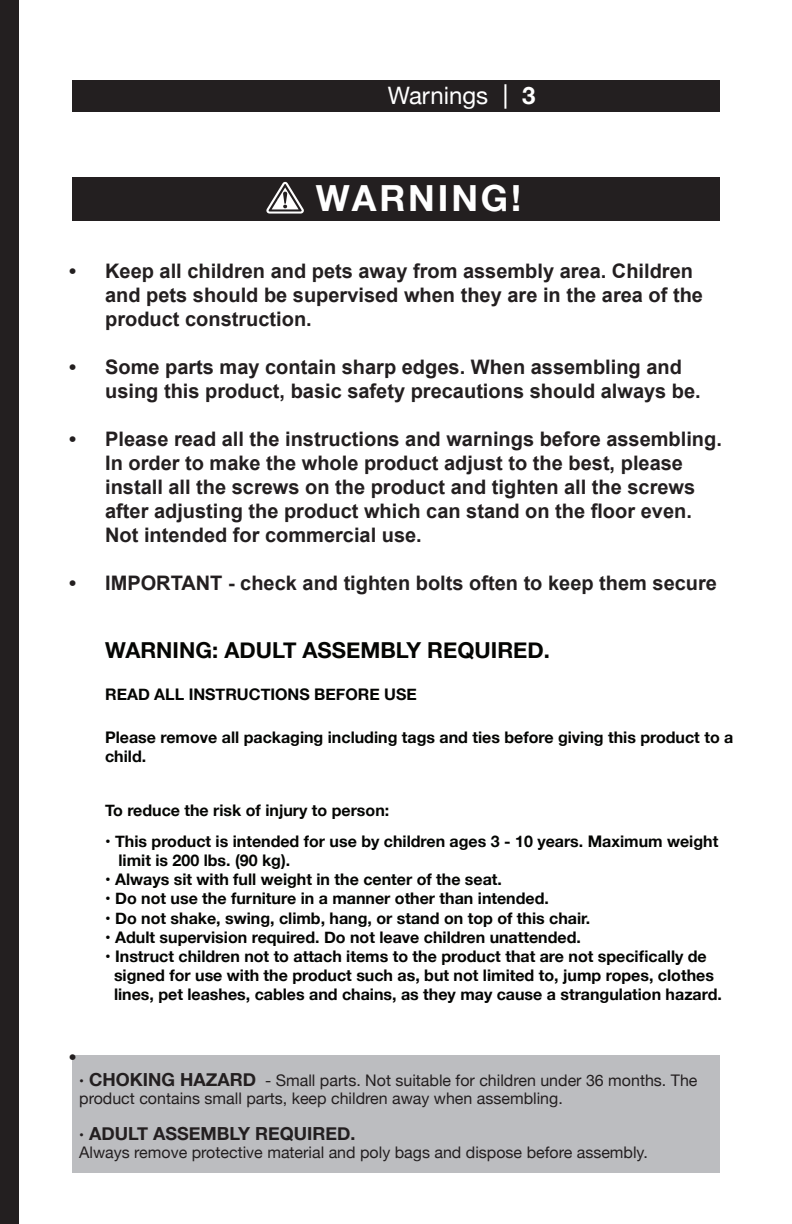
<style>
.page{position:relative;width:792px;height:1224px;background:#fff}
.page>*{position:absolute;margin:0;border:0;box-sizing:border-box;transform-origin:0 0}
.t1{font:700 36px "Helvetica Neue";letter-spacing:.08em;color:#fff}
.t2{font:24px "Helvetica Neue";color:#fff}
.t3{font:700 24px "Helvetica Neue";color:#fff}
.t4{font:700 22px "Helvetica Neue";color:#040503}
.t5{font:700 20px/24px "Arial";color:#231f20}
.t6{font:700 18px "Helvetica Neue";color:#231f20}
.t7{font:700 16px/19.2px "Helvetica Neue";color:#040503}
.t8{font:16px/18px "Helvetica Neue";color:#231f20}
.s1{font-weight:700;font-size:18px}
</style>
<div class="page">
<div style="left:72px;top:81px;width:648px;height:31px;background:#231f20"></div>
<hr style="left:504px;top:84px;width:2px;height:25px;background:#fff">
<div style="left:0;top:0;width:19px;height:1224px;background:#231f20"></div>
<div style="left:72px;top:1056px;width:648px;height:117px;background:#bcbdc0"></div>
<div style="left:72px;top:177px;width:648px;height:43px;background:#231f20"></div>
<svg style="left:266px;top:182px;width:38px;height:32px"></svg>
<p class="t2" style="left:388px;top:78px;width:102px">Warnings</p>
<h2 class="t3" style="left:522px;top:77px;width:15px">3</h2>
<p class="t1" style="left:316px;top:170px;width:207px">WARNING!</p>
<p class="t5" style="left:105px;top:260px;width:599px;text-indent:-36px">• Keep all children and pets away from assembly area. Children and pets should be supervised when they are in the area of the product construction.</p>
<p class="t5" style="left:105px;top:356px;width:597px;text-indent:-36px">• Some parts may contain sharp edges. When assembling and using this product, basic safety precautions should always be.</p>
<p class="t5" style="left:105px;top:428px;width:618px;text-indent:-36px">• Please read all the instructions and warnings before assembling.<br>In order to make the whole product adjust to the best, please install all the screws on the product and tighten all the screws after adjusting the product which can stand on the floor even.<br>Not intended for commercial use.</p>
<p class="t5" style="left:69px;top:572px;width:649px">• IMPORTANT - check and tighten bolts often to keep them secure</p>
<p class="t4" style="left:105px;top:633px;width:446px">WARNING: ADULT ASSEMBLY REQUIRED.</p>
<p class="t7" style="left:105px;top:686px;width:313px">READ ALL INSTRUCTIONS BEFORE USE</p>
<p class="t7" style="left:105px;top:728px;width:630px">Please remove all packaging including tags and ties before giving this product to a child.</p>
<p class="t5" style="left:69px;top:1045px;width:8px">•</p>
<p class="t7" style="left:105px;top:802px;width:286px">To reduce the risk of injury to person:</p>
<p class="t7" style="left:105px;top:832px;width:615px">• This product is intended for use by children ages 3 - 10 years. Maximum weight</p>
<p class="t7" style="left:118px;top:851px;width:173px">limit is 200 lbs. (90 kg).</p>
<p class="t7" style="left:105px;top:870px;width:398px">• Always sit with full weight in the center of the seat.</p>
<p class="t7" style="left:105px;top:890px;width:445px">• Do not use the furniture in a manner other than intended.</p>
<p class="t7" style="left:105px;top:909px;width:487px">• Do not shake, swing, climb, hang, or stand on top of this chair.</p>
<p class="t7" style="left:105px;top:928px;width:477px">• Adult supervision required. Do not leave children unattended.</p>
<p class="t7" style="left:105px;top:947px;width:603px">• Instruct children not to attach items to the product that are not specifically de</p>
<p class="t7" style="left:114px;top:966px;width:601px">signed for use with the product such as, but not limited to, jump ropes, clothes</p>
<p class="t7" style="left:114px;top:986px;width:609px">lines, pet leashes, cables and chains, as they may cause a strangulation hazard.</p>
<p class="t8" style="left:79px;top:1073px;width:620px"><span class="s1">· CHOKING HAZARD</span> - Small parts. Not suitable for children under 36 months. The product contains small parts, keep children away when assembling.</p>
<p class="t6" style="left:79px;top:1120px;width:278px">· ADULT ASSEMBLY REQUIRED.</p>
<p class="t8" style="left:79px;top:1145px;width:570px">Always remove protective material and poly bags and dispose before assembly.</p>
</div>
